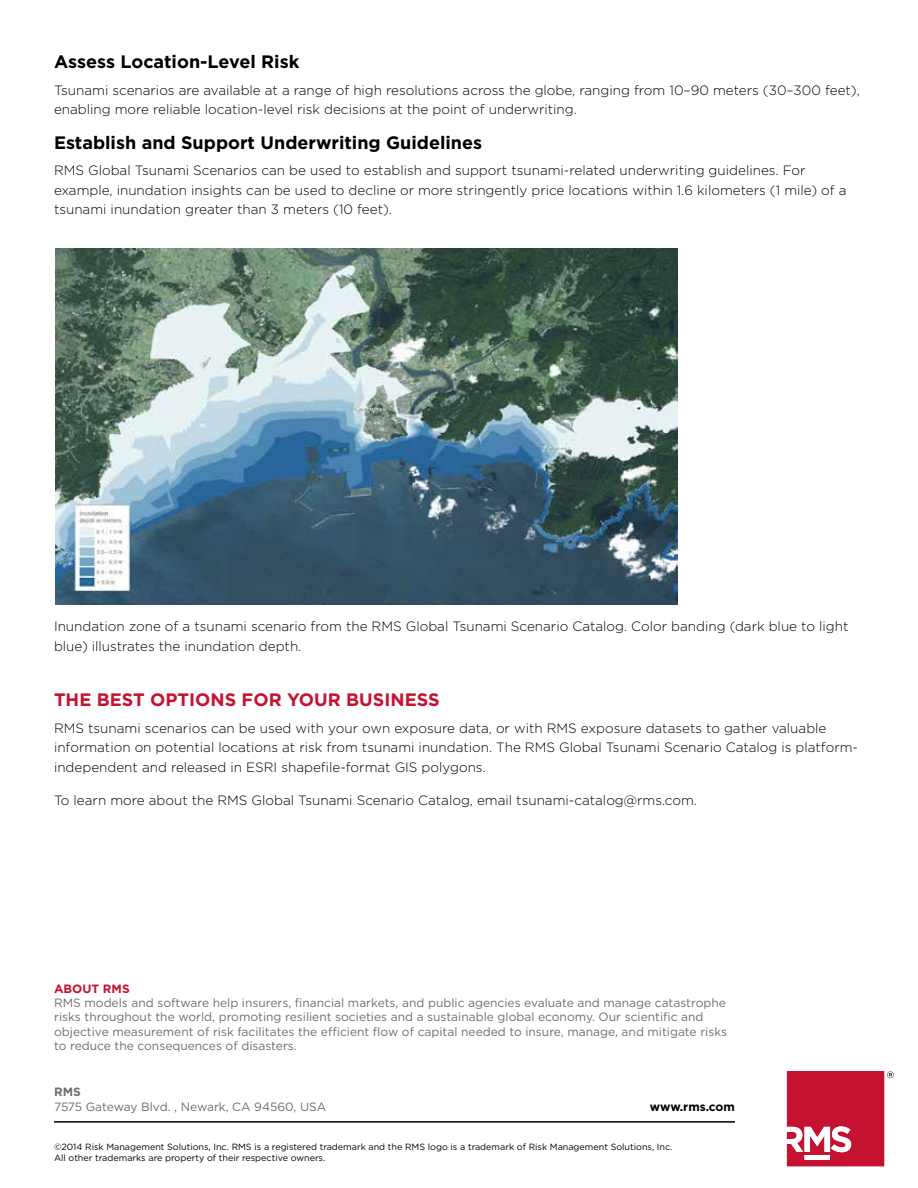
<style>
.page{position:relative;width:918px;height:1188px;background:#fff}
.page>*{position:absolute;margin:0;border:0;box-sizing:border-box;transform-origin:0 0}
.t1{font:700 18px "Gotham";color:#000}
.t2{font:700 18px "Gotham";color:#c41230}
.t3{font:300 13.5px/19.5px "Gotham";color:#000}
.t4{font:12px/14.4px "Gotham";color:#6d6e71}
.t5{font:700 12px "Gotham";letter-spacing:-.005em;color:#000}
.t6{font:700 12px "Gotham";color:#c41230}
.t7{font:700 12px "Gotham";color:#6d6e71}
.t8{font:9px/10.8px "Gotham";color:#000}
</style>
<div class="page">
<hr style="left:54px;top:1121px;width:681px;height:2px;background:#000">
<svg style="left:787px;top:1071px;width:107px;height:95px"></svg>
<img style="left:55px;top:249px;width:622px;height:356px">
<h1 class="t1" style="left:54px;top:50px;width:247px">Assess Location-Level Risk</h1>
<p class="t3" style="left:54px;top:80px;width:807px">Tsunami scenarios are available at a range of high resolutions across the globe, ranging from 10–90 meters (30–300 feet), enabling more reliable location-level risk decisions at the point of underwriting.</p>
<h1 class="t1" style="left:54px;top:131px;width:430px">Establish and Support Underwriting Guidelines</h1>
<p class="t3" style="left:54px;top:161px;width:794px">RMS Global Tsunami Scenarios can be used to establish and support tsunami-related underwriting guidelines. For example, inundation insights can be used to decline or more stringently price locations within 1.6 kilometers (1 mile) of a tsunami inundation greater than 3 meters (10 feet).</p>
<p class="t3" style="left:54px;top:617px;width:796px">Inundation zone of a tsunami scenario from the RMS Global Tsunami Scenario Catalog. Color banding (dark blue to light blue) illustrates the inundation depth.</p>
<h1 class="t2" style="left:54px;top:688px;width:387px">THE BEST OPTIONS FOR YOUR BUSINESS</h1>
<p class="t3" style="left:54px;top:718px;width:806px">RMS tsunami scenarios can be used with your own exposure data, or with RMS exposure datasets to gather valuable information on potential locations at risk from tsunami inundation. The RMS Global Tsunami Scenario Catalog is platform&shy;independent and released in ESRI shapefile-format GIS polygons.</p>
<p class="t3" style="left:54px;top:790px;width:645px">To learn more about the RMS Global Tsunami Scenario Catalog, email tsunami-catalog@rms.com.</p>
<p class="t6" style="left:54px;top:980px;width:77px">ABOUT RMS</p>
<p class="t4" style="left:54px;top:995px;width:675px">RMS models and software help insurers, financial markets, and public agencies evaluate and manage catastrophe risks throughout the world, promoting resilient societies and a sustainable global economy. Our scientific and objective measurement of risk facilitates the efficient flow of capital needed to insure, manage, and mitigate risks to reduce the consequences of disasters.</p>
<p class="t7" style="left:54px;top:1084px;width:28px">RMS</p>
<p class="t4" style="left:54px;top:1099px;width:274px">7575 Gateway Blvd. , Newark, CA 94560, USA</p>
<p class="t5" style="left:650px;top:1098px;width:87px">www.rms.com</p>
<p class="t8" style="left:54px;top:1141px;width:620px">©2014 Risk Management Solutions, Inc. RMS is a registered trademark and the RMS logo is a trademark of Risk Management Solutions, Inc.<br>All other trademarks are property of their respective owners.</p>
</div>
